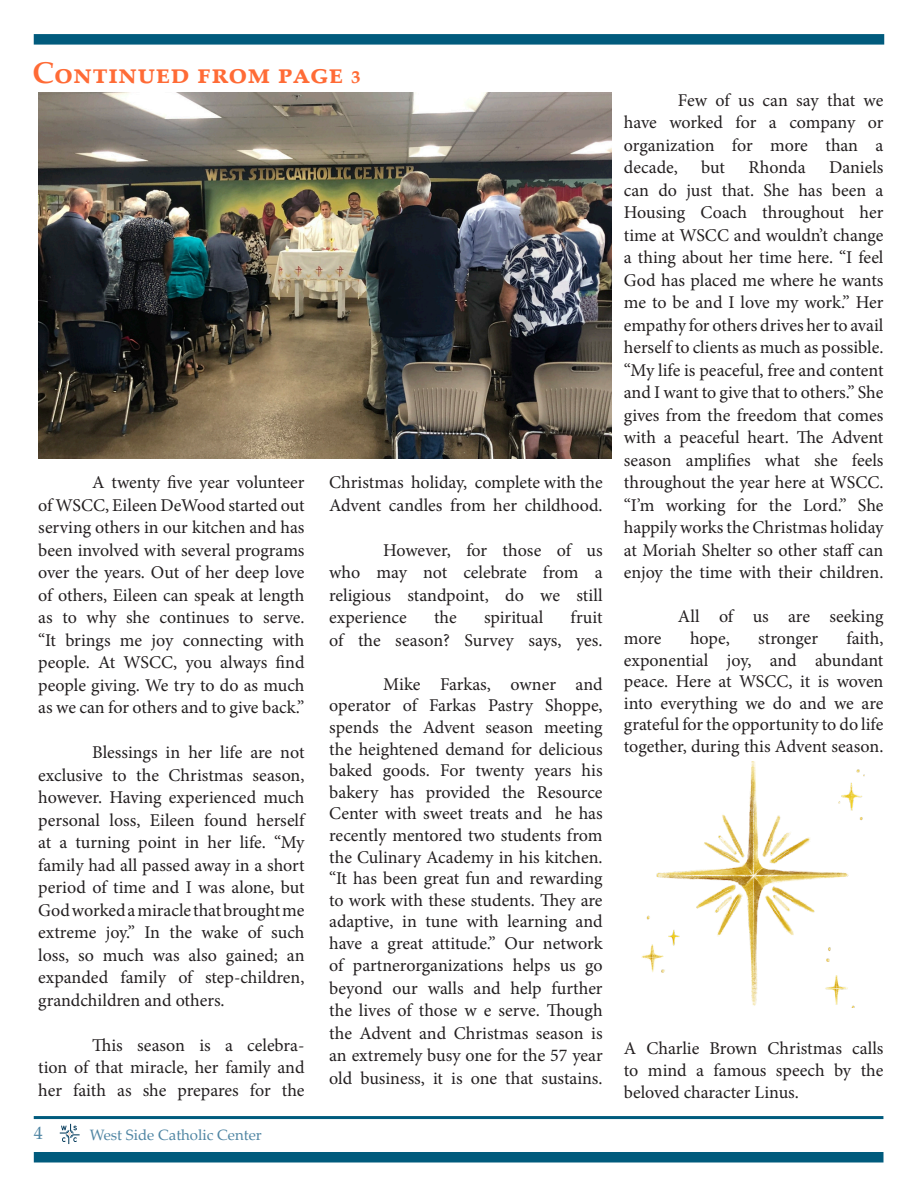
<style>
.page{position:relative;width:918px;height:1188px;background:#fff}
.page>*{position:absolute;margin:0;border:0;box-sizing:border-box;transform-origin:0 0}
.t1{font:700 30px "Palatino Linotype";color:#ff6b36}
.t2{font:18px/22.5px "Minion Pro";letter-spacing:-.005em;color:#231f20;text-align:justify}
.t3{font:18px "Palatino Linotype";color:#4f85a3}
.t4{font:15px "Palatino Linotype";color:#4f85a3}
</style>
<div class="page">
<div style="left:34px;top:1152px;width:849px;height:10px;background:#015b7d"></div>
<hr style="left:34px;top:1116px;width:849px;height:3px;background:#015b7d">
<div style="left:34px;top:34px;width:850px;height:11px;background:#015b7d"></div>
<svg style="left:60px;top:1124px;width:20px;height:20px"></svg>
<img style="left:38px;top:93px;width:573px;height:366px">
<img style="left:641px;top:762px;width:224px;height:246px">
<p class="t1" style="left:33px;top:51px;width:330px">Continued from page 3</p>
<p class="t2" style="left:38px;top:471px;width:268px;text-indent:54px">A twenty five year volunteer of WSCC, Eileen DeWood started out serving others in our kitchen and has been involved with several programs over the years. Out of her deep love of others, Eileen can speak at length as to why she continues to serve. “It brings me joy connecting with people. At WSCC, you always find people giving. We try to do as much as we can for others and to give back.”</p>
<p class="t2" style="left:38px;top:741px;width:268px;text-indent:54px">Blessings in her life are not exclusive to the Christmas season, however. Having experienced much personal loss, Eileen found herself at a turning point in her life. “My family had all passed away in a short period of time and I was alone, but God worked a miracle that brought me extreme joy.” In the wake of such loss, so much was also gained; an expanded family of step-children, grandchildren and others.</p>
<p class="t2" style="left:38px;top:1034px;width:268px;text-indent:54px">This season is a celebra&shy;tion of that miracle, her family and her faith as she prepares for the</p>
<p class="t3" style="left:34px;top:1120px;width:10px">4</p>
<p class="t4" style="left:90px;top:1125px;width:174px">West Side Catholic Center</p>
<p class="t2" style="left:329px;top:471px;width:275px">Christmas holiday, complete with the<br>Advent candles from her childhood.</p>
<p class="t2" style="left:329px;top:539px;width:275px;text-indent:54px">However, for those of us who may not celebrate from a religious standpoint, do we still experience</p>
<p class="t2" style="left:329px;top:606px;width:275px;text-align:right">fruit<br>of the season? Survey says, yes.</p>
<p class="t2" style="left:329px;top:673px;width:275px;line-height:21.6px;text-indent:54px">Mike Farkas, owner and operator of Farkas Pastry Shoppe, spends the Advent season meeting the heightened demand for delicious baked goods. For twenty years his bakery has provided the Resource Center with sweet treats and he has recently mentored two students from the Culinary Academy in his kitchen.</p>
<p class="t2" style="left:329px;top:867px;width:275px">“It has been great fun and rewarding to work with these students. They are adaptive, in tune with learning and have a great attitude.” Our network of partnerorganizations helps us go beyond our walls and help further the lives of those w e serve. Though the Advent and Christmas season is an extremely busy one for the 57 year old business, it is one that sustains.</p>
<p class="t2" style="left:434px;top:606px;width:24px">the</p>
<p class="t2" style="left:484px;top:606px;width:61px">spiritual</p>
<p class="t2" style="left:624px;top:89px;width:261px;text-indent:54px">Few of us can say that we have worked for a company or organization for more than a decade,</p>
<p class="t2" style="left:624px;top:156px;width:261px;text-indent:205px">Daniels can do just that. She has been a Housing Coach throughout her time at WSCC and wouldn’t change a thing about her time here. “I feel God has placed me where he wants me to be and I love my work.” Her empathy for others drives her to avail herself to clients as much as possible. “My life is peaceful, free and content and I want to give that to others.” She gives from the freedom that comes with a peaceful heart. The Advent season amplifies what she feels throughout the year here at WSCC. “I’m working for the Lord.” She happily works the Christmas holiday at Moriah Shelter so other staff can enjoy the time with their children.</p>
<p class="t2" style="left:678px;top:606px;width:207px">All of us are seeking</p>
<p class="t2" style="left:624px;top:627px;width:39px">more</p>
<p class="t2" style="left:690px;top:627px;width:41px">hope,</p>
<p class="t2" style="left:758px;top:627px;width:61px">stronger</p>
<p class="t2" style="left:701px;top:156px;width:25px">but</p>
<p class="t2" style="left:749px;top:156px;width:59px">Rhonda</p>
<p class="t2" style="left:624px;top:628px;width:261px;line-height:21.6px;text-indent:223px">faith, exponential joy, and abundant peace. Here at WSCC, it is woven into everything we do and we are grateful for the opportunity to do life together, during this Advent season.</p>
<p class="t2" style="left:624px;top:1038px;width:261px;line-height:21.6px">A Charlie Brown Christmas calls to mind a famous speech by the beloved character Linus.</p>
</div>
